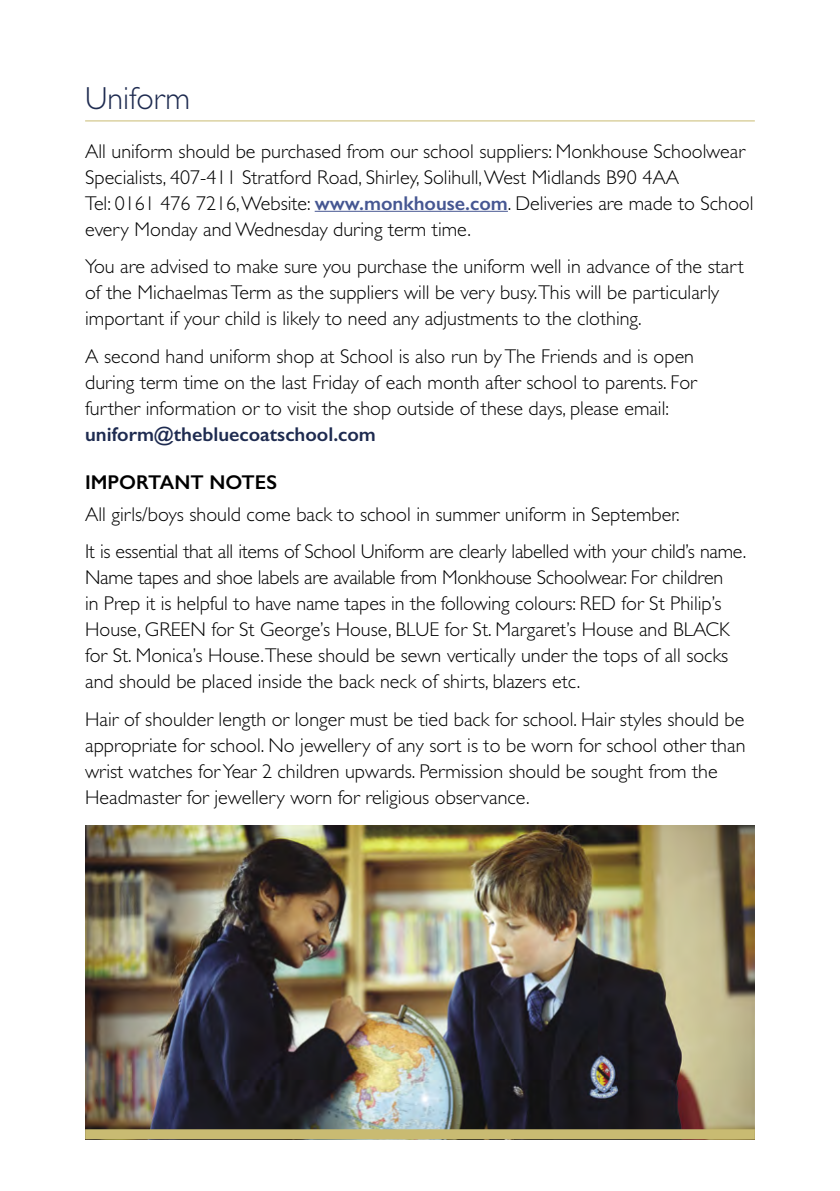
<style>
.page{position:relative;width:840px;height:1191px;background:#fff}
.page>*{position:absolute;margin:0;border:0;box-sizing:border-box;transform-origin:0 0}
.t1{font:300 32px "Gill Sans";color:#1e2b50}
.t2{font:300 20px/26px "Gill Sans";color:#000}
.t3{font:600 20px "Gill Sans";color:#1e2b50}
.t4{font:600 20px "Gill Sans";color:#000}
.s1{font-weight:600;color:#465792}
</style>
<div class="page">
<img style="left:85px;top:826px;width:669px;height:303px">
<hr style="left:85px;top:120px;width:669px;height:1px;background:#c9bb72">
<hr style="left:314px;top:211px;width:193px;height:1px;background:#465792">
<div style="left:85px;top:1129px;width:669px;height:10px;background:#c9bb72"></div>
<h1 class="t1" style="left:85px;top:80px;width:106px">Uniform</h1>
<p class="t2" style="left:85px;top:138px;width:669px">All uniform should be purchased from our school suppliers: Monkhouse Schoolwear Specialists, 407-411 Stratford Road, Shirley, Solihull, West Midlands B90 4AA<br>Tel: 0161 476 7216, Website: <span class="s1">www.monkhouse.com</span>. Deliveries are made to School every Monday and Wednesday during term time.</p>
<p class="t2" style="left:85px;top:254px;width:659px">You are advised to make sure you purchase the uniform well in advance of the start of the Michaelmas Term as the suppliers will be very busy.This will be particularly important if your child is likely to need any adjustments to the clothing.</p>
<p class="t2" style="left:85px;top:343px;width:613px">A second hand uniform shop at School is also run by The Friends and is open during term time on the last Friday of each month after school to parents. For further information or to visit the shop outside of these days, please email:</p>
<p class="t3" style="left:85px;top:422px;width:292px">uniform@thebluecoatschool.com</p>
<p class="t4" style="left:85px;top:470px;width:193px">IMPORTANT NOTES</p>
<p class="t2" style="left:85px;top:496px;width:662px;line-height:37.4px">All girls/boys should come back to school in summer uniform in September.<br>It is essential that all items of School Uniform are clearly labelled with your child’s name.</p>
<p class="t2" style="left:85px;top:565px;width:645px">Name tapes and shoe labels are available from Monkhouse Schoolwear. For children in Prep it is helpful to have name tapes in the following colours: RED for St Philip’s House, GREEN for St George’s House, BLUE for St. Margaret’s House and BLACK for St. Monica’s House.These should be sewn vertically under the tops of all socks and should be placed inside the back neck of shirts, blazers etc.</p>
<p class="t2" style="left:85px;top:706px;width:661px">Hair of shoulder length or longer must be tied back for school. Hair styles should be appropriate for school. No jewellery of any sort is to be worn for school other than wrist watches for Year 2 children upwards. Permission should be sought from the Headmaster for jewellery worn for religious observance.</p>
</div>
